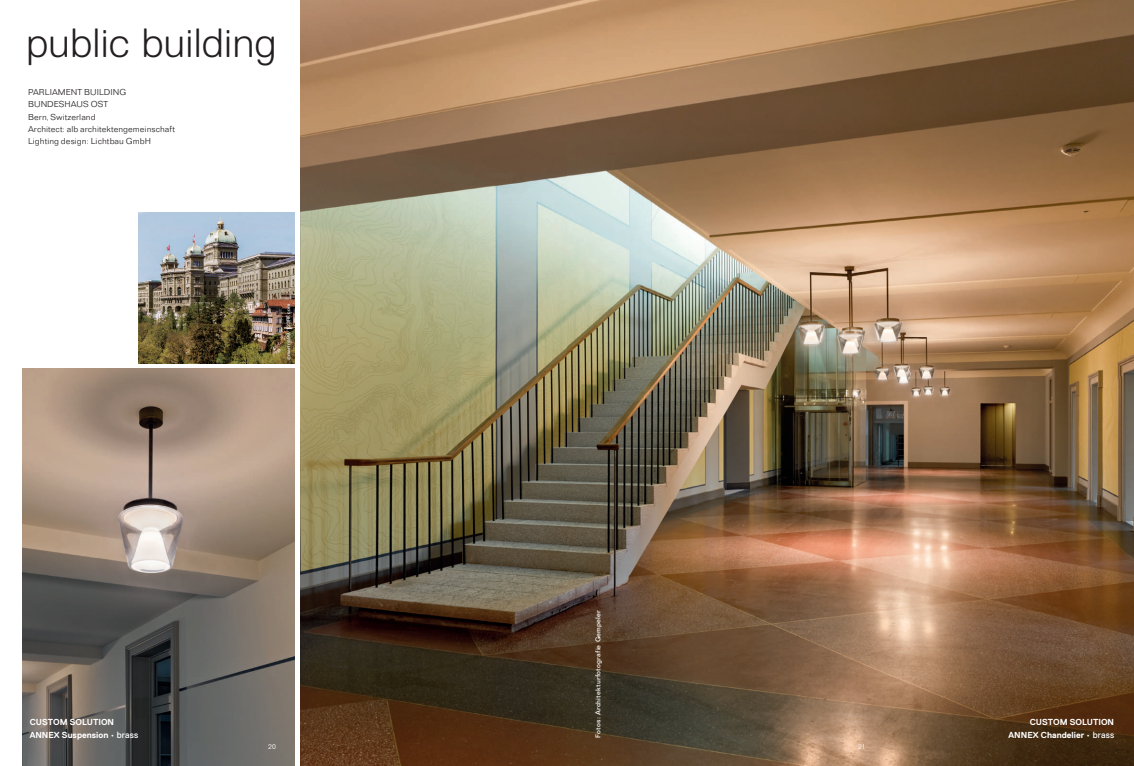
<style>
.page{position:relative;width:1134px;height:766px;background:#fff}
.page>*{position:absolute;margin:0;border:0;box-sizing:border-box;transform-origin:0 0}
.t1{font:300 40.7px "Replica Pro";letter-spacing:.02em;color:#231f20}
.t2{font:300 9px/12.3px "Folio";letter-spacing:.005em;color:#231f20}
.t3{font:700 8.7px/12.4px "Replica Pro";color:#fff;text-align:right}
.t4{font:300 7px "Folio BT";color:#fff}
.t5{font:500 6.8px "Folio BT";letter-spacing:.025em;color:#fff}
.t6{font:500 5px "Folio BT";letter-spacing:.025em;color:#fff}
.s1{font-weight:400;font-size:9px}
</style>
<div class="page">
<img style="left:567px;top:0;width:567px;height:765px">
<img style="left:23px;top:369px;width:272px;height:396px">
<img style="left:138px;top:213px;width:157px;height:150px">
<img style="left:300px;top:0;width:267px;height:765px">
<h1 class="t1" style="left:27px;top:21px;width:251px">public building</h1>
<p class="t2" style="left:28px;top:86px;width:149px">PARLIAMENT BUILDING<br>BUNDESHAUS OST<br>Bern, Switzerland<br>Architect: alb architektengemeinschaft<br>Lighting design: Lichtbau GmbH</p>
<p class="t6" style="left:285px;top:360px;width:57px;rotate:-90deg">©marina99/123RF.com</p>
<p class="t3" style="left:30px;top:715px;width:110px;text-align:left">CUSTOM SOLUTION<br>ANNEX Suspension <span class="s1">• brass</span></p>
<p class="t5" style="left:594px;top:737px;width:129px;rotate:-90deg">Fotos: Architekturfotografie Gempeler</p>
<p class="t4" style="left:268px;top:742px;width:9px">20</p>
<p class="t4" style="left:858px;top:742px;width:9px">21</p>
<p class="t3" style="left:1009px;top:715px;width:107px">CUSTOM SOLUTION<br>ANNEX Chandelier <span class="s1">• brass</span></p>
</div>
